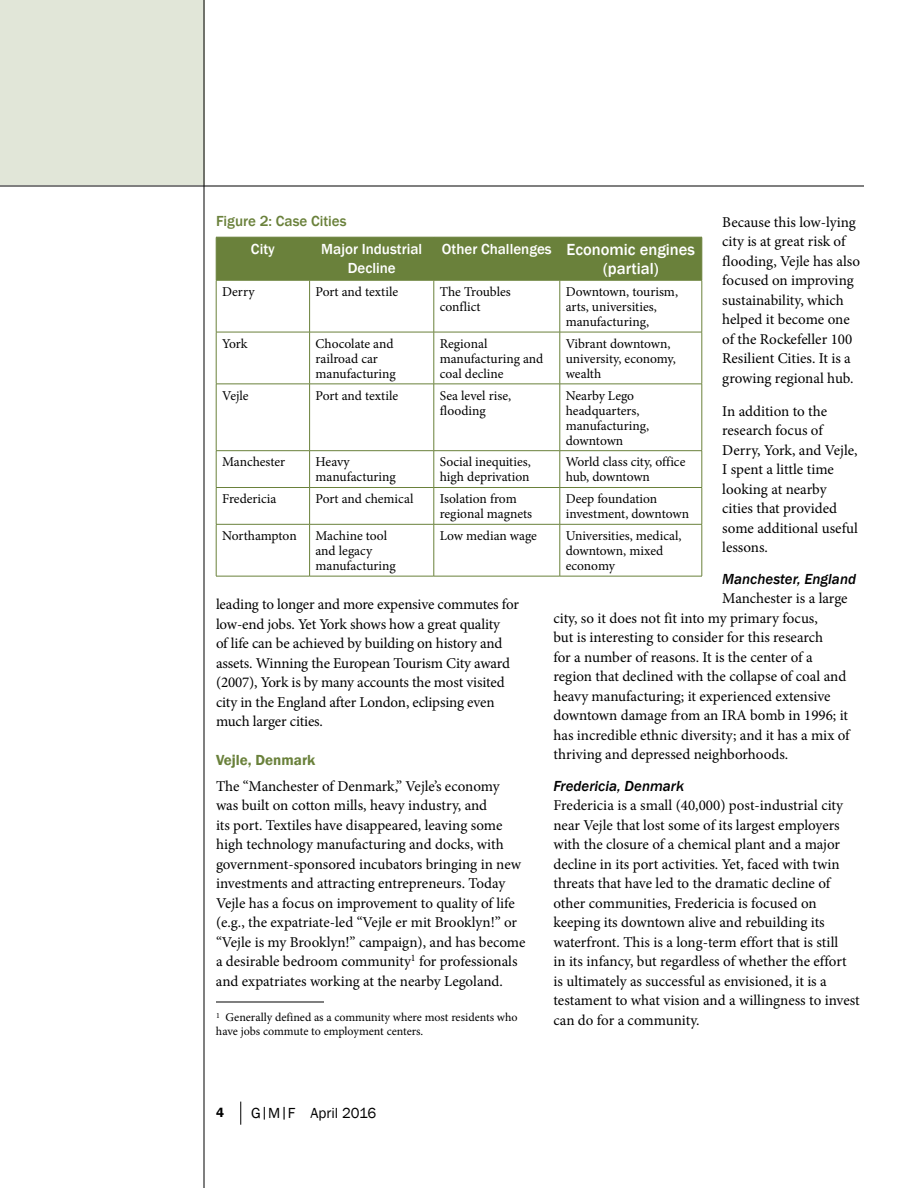
<style>
.page{position:relative;width:918px;height:1188px;background:#fff}
.page>*{position:absolute;margin:0;border:0;box-sizing:border-box;transform-origin:0 0}
.t1{font:500 16.5px "Franklin Gothic";color:#fff}
.t2{font:15px/19.5px "Minion Pro";letter-spacing:-.005em;color:#000}
.t3{font:500 15px/19.5px "Franklin Gothic";color:#fff;text-align:center}
.t4{font:italic 500 15px "Franklin Gothic";color:#000}
.t5{font:500 15px "Franklin Gothic";color:#6a813b}
.t6{font:15px "Franklin Gothic";color:#000}
.t7{font:600 15px "Franklin Gothic";color:#6a813b}
.t8{font:13.5px/15px "Minion Pro";color:#000}
.t9{font:600 13.5px "Franklin Gothic";color:#000}
.t10{font:12px/13.5px "Minion Pro";letter-spacing:-.005em;color:#000}
.s1{font-size:16.5px}
</style>
<div class="page">
<div style="left:0;top:0;width:204px;height:185px;background:#e1e6d8"></div>
<hr style="left:204px;top:0;width:1px;height:1188px;background:#000">
<svg style="left:240px;top:1102px;width:1px;height:23px"></svg>
<hr style="left:0;top:186px;width:864px;height:1px;background:#000">
<hr style="left:216px;top:1002px;width:108px;height:1px;background:#000">
<div style="left:217px;top:238px;width:485px;height:42px;background:#6a813b"></div>
<hr style="left:560px;top:237px;width:1px;height:43px;background:#6a813b">
<hr style="left:309px;top:280px;width:1px;height:52px;background:#6a813b">
<hr style="left:434px;top:280px;width:1px;height:52px;background:#6a813b">
<hr style="left:560px;top:280px;width:1px;height:52px;background:#6a813b">
<hr style="left:216px;top:332px;width:94px;height:1px;background:#6a813b">
<hr style="left:310px;top:332px;width:124px;height:1px;background:#6a813b">
<hr style="left:309px;top:332px;width:1px;height:52px;background:#6a813b">
<hr style="left:434px;top:332px;width:126px;height:1px;background:#6a813b">
<hr style="left:434px;top:332px;width:1px;height:52px;background:#6a813b">
<hr style="left:560px;top:332px;width:142px;height:1px;background:#6a813b">
<hr style="left:560px;top:332px;width:1px;height:52px;background:#6a813b">
<hr style="left:216px;top:384px;width:94px;height:1px;background:#6a813b">
<hr style="left:310px;top:384px;width:124px;height:1px;background:#6a813b">
<hr style="left:309px;top:384px;width:1px;height:66px;background:#6a813b">
<hr style="left:434px;top:384px;width:126px;height:1px;background:#6a813b">
<hr style="left:434px;top:384px;width:1px;height:66px;background:#6a813b">
<hr style="left:560px;top:384px;width:142px;height:1px;background:#6a813b">
<hr style="left:560px;top:384px;width:1px;height:66px;background:#6a813b">
<hr style="left:216px;top:450px;width:94px;height:1px;background:#6a813b">
<hr style="left:310px;top:450px;width:124px;height:1px;background:#6a813b">
<hr style="left:309px;top:451px;width:1px;height:36px;background:#6a813b">
<hr style="left:434px;top:450px;width:126px;height:1px;background:#6a813b">
<hr style="left:434px;top:451px;width:1px;height:36px;background:#6a813b">
<hr style="left:560px;top:450px;width:142px;height:1px;background:#6a813b">
<hr style="left:560px;top:451px;width:1px;height:36px;background:#6a813b">
<hr style="left:216px;top:487px;width:94px;height:1px;background:#6a813b">
<hr style="left:310px;top:487px;width:124px;height:1px;background:#6a813b">
<hr style="left:309px;top:488px;width:1px;height:36px;background:#6a813b">
<hr style="left:434px;top:487px;width:126px;height:1px;background:#6a813b">
<hr style="left:434px;top:488px;width:1px;height:36px;background:#6a813b">
<hr style="left:560px;top:487px;width:142px;height:1px;background:#6a813b">
<hr style="left:560px;top:488px;width:1px;height:36px;background:#6a813b">
<hr style="left:216px;top:524px;width:94px;height:1px;background:#6a813b">
<hr style="left:310px;top:524px;width:124px;height:1px;background:#6a813b">
<hr style="left:309px;top:525px;width:1px;height:51px;background:#6a813b">
<hr style="left:434px;top:524px;width:126px;height:1px;background:#6a813b">
<hr style="left:434px;top:525px;width:1px;height:51px;background:#6a813b">
<hr style="left:560px;top:524px;width:142px;height:1px;background:#6a813b">
<hr style="left:560px;top:525px;width:1px;height:51px;background:#6a813b">
<hr style="left:216px;top:280px;width:1px;height:52px;background:#6a813b">
<hr style="left:702px;top:280px;width:1px;height:52px;background:#6a813b">
<hr style="left:216px;top:332px;width:1px;height:52px;background:#6a813b">
<hr style="left:702px;top:332px;width:1px;height:52px;background:#6a813b">
<hr style="left:216px;top:384px;width:1px;height:66px;background:#6a813b">
<hr style="left:702px;top:384px;width:1px;height:66px;background:#6a813b">
<hr style="left:216px;top:451px;width:1px;height:36px;background:#6a813b">
<hr style="left:702px;top:451px;width:1px;height:36px;background:#6a813b">
<hr style="left:216px;top:488px;width:1px;height:36px;background:#6a813b">
<hr style="left:702px;top:488px;width:1px;height:36px;background:#6a813b">
<hr style="left:216px;top:525px;width:1px;height:51px;background:#6a813b">
<hr style="left:702px;top:525px;width:1px;height:51px;background:#6a813b">
<hr style="left:216px;top:576px;width:94px;height:1px;background:#6a813b">
<hr style="left:310px;top:576px;width:124px;height:1px;background:#6a813b">
<hr style="left:434px;top:576px;width:126px;height:1px;background:#6a813b">
<hr style="left:560px;top:576px;width:142px;height:1px;background:#6a813b">
<hr style="left:216px;top:237px;width:94px;height:1px;background:#6a813b">
<hr style="left:216px;top:237px;width:1px;height:43px;background:#6a813b">
<hr style="left:434px;top:237px;width:126px;height:1px;background:#6a813b">
<hr style="left:560px;top:237px;width:142px;height:1px;background:#6a813b">
<hr style="left:702px;top:237px;width:1px;height:43px;background:#6a813b">
<hr style="left:216px;top:280px;width:94px;height:1px;background:#6a813b">
<hr style="left:434px;top:280px;width:126px;height:1px;background:#6a813b">
<hr style="left:560px;top:280px;width:142px;height:1px;background:#6a813b">
<hr style="left:310px;top:237px;width:124px;height:1px;background:#6a813b">
<hr style="left:309px;top:237px;width:1px;height:43px;background:#6a813b">
<hr style="left:434px;top:237px;width:1px;height:43px;background:#6a813b">
<hr style="left:310px;top:280px;width:124px;height:1px;background:#6a813b">
<p class="t2" style="left:722px;top:212px;width:139px">Because this low-lying city is at great risk of flooding, Vejle has also focused on improving sustainability, which helped it become one of the Rockefeller 100<br>Resilient Cities. It is a growing regional hub.</p>
<p class="t2" style="left:722px;top:401px;width:137px">In addition to the research focus of<br>Derry, York, and Vejle,<br>I spent a little time looking at nearby cities that provided some additional useful lessons.</p>
<p class="t4" style="left:722px;top:570px;width:135px">Manchester, England</p>
<p class="t2" style="left:554px;top:589px;width:298px;text-indent:169px">Manchester is a large city, so it does not fit into my primary focus,<br>but is interesting to consider for this research<br>for a number of reasons. It is the center of a region that declined with the collapse of coal and heavy manufacturing; it experienced extensive downtown damage from an IRA bomb in 1996; it has incredible ethnic diversity; and it has a mix of thriving and depressed neighborhoods.</p>
<p class="t4" style="left:554px;top:777px;width:132px">Fredericia, Denmark</p>
<p class="t2" style="left:554px;top:796px;width:308px">Fredericia is a small (40,000) post-industrial city near Vejle that lost some of its largest employers with the closure of a chemical plant and a major decline in its port activities. Yet, faced with twin threats that have led to the dramatic decline of other communities, Fredericia is focused on keeping its downtown alive and rebuilding its waterfront. This is a long-term effort that is still<br>in its infancy, but regardless of whether the effort is ultimately as successful as envisioned, it is a testament to what vision and a willingness to invest can do for a community.</p>
<p class="t5" style="left:216px;top:212px;width:132px">Figure 2: Case Cities</p>
<p class="t3" style="left:251px;top:239px;width:25px">City</p>
<p class="t3" style="left:321px;top:239px;width:102px">Major Industrial<br>Decline</p>
<p class="t3" style="left:442px;top:239px;width:255px">Other Challenges <span class="s1">Economic engines</span></p>
<p class="t1" style="left:603px;top:259px;width:57px">(partial)</p>
<p class="t8" style="left:222px;top:284px;width:34px">Derry</p>
<p class="t8" style="left:316px;top:284px;width:84px">Port and textile</p>
<p class="t8" style="left:440px;top:284px;width:73px">The Troubles conflict</p>
<p class="t8" style="left:566px;top:284px;width:114px">Downtown, tourism, arts, universities, manufacturing,</p>
<p class="t8" style="left:222px;top:336px;width:27px">York</p>
<p class="t8" style="left:316px;top:336px;width:82px">Chocolate and railroad car manufacturing</p>
<p class="t8" style="left:440px;top:336px;width:105px">Regional manufacturing and coal decline</p>
<p class="t8" style="left:566px;top:336px;width:112px">Vibrant downtown, university, economy, wealth</p>
<p class="t8" style="left:222px;top:388px;width:28px">Vejle</p>
<p class="t8" style="left:316px;top:388px;width:84px">Port and textile</p>
<p class="t8" style="left:440px;top:388px;width:73px">Sea level rise, flooding</p>
<p class="t8" style="left:566px;top:388px;width:85px">Nearby Lego headquarters, manufacturing, downtown</p>
<p class="t8" style="left:222px;top:455px;width:65px">Manchester</p>
<p class="t8" style="left:316px;top:455px;width:82px">Heavy manufacturing</p>
<p class="t8" style="left:440px;top:455px;width:93px">Social inequities, high deprivation</p>
<p class="t8" style="left:566px;top:455px;width:121px">World class city, office hub, downtown</p>
<p class="t8" style="left:222px;top:492px;width:56px">Fredericia</p>
<p class="t8" style="left:316px;top:492px;width:99px">Port and chemical</p>
<p class="t8" style="left:440px;top:492px;width:94px">Isolation from regional magnets</p>
<p class="t8" style="left:566px;top:492px;width:125px">Deep foundation investment, downtown</p>
<p class="t8" style="left:222px;top:528px;width:76px">Northampton</p>
<p class="t8" style="left:316px;top:528px;width:82px">Machine tool and legacy manufacturing</p>
<p class="t8" style="left:440px;top:528px;width:99px">Low median wage</p>
<p class="t8" style="left:566px;top:528px;width:117px">Universities, medical, downtown, mixed economy</p>
<p class="t2" style="left:216px;top:595px;width:304px">leading to longer and more expensive commutes for low-end jobs. Yet York shows how a great quality<br>of life can be achieved by building on history and assets. Winning the European Tourism City award (2007), York is by many accounts the most visited city in the England after London, eclipsing even much larger cities.</p>
<p class="t7" style="left:216px;top:751px;width:101px">Vejle, Denmark</p>
<p class="t2" style="left:216px;top:776px;width:311px">The “Manchester of Denmark,” Vejle’s economy was built on cotton mills, heavy industry, and<br>its port. Textiles have disappeared, leaving some high technology manufacturing and docks, with government-sponsored incubators bringing in new investments and attracting entrepreneurs. Today Vejle has a focus on improvement to quality of life (e.g., the expatriate-led “Vejle er mit Brooklyn!” or “Vejle is my Brooklyn!” campaign), and has become a desirable bedroom community<sup>1</sup> for professionals and expatriates working at the nearby Legoland.</p>
<p class="t10" style="left:216px;top:1011px;width:303px"><sup>1</sup> Generally defined as a community where most residents who have jobs commute to employment centers.</p>
<p class="t9" style="left:216px;top:1104px;width:9px">4</p>
<p class="t6" style="left:251px;top:1104px;width:127px">G|M|F April 2016</p>
</div>
